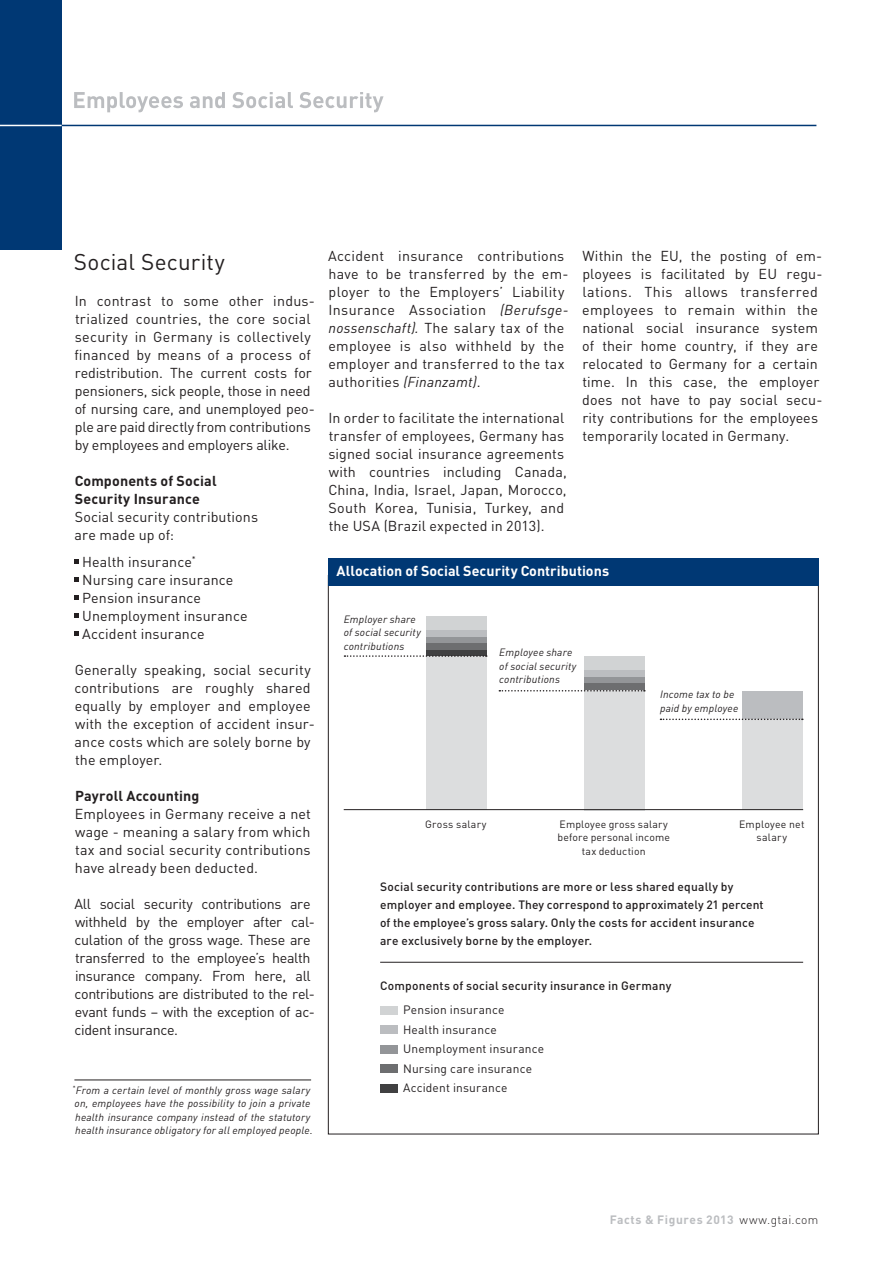
<style>
.page{position:relative;width:893px;height:1263px;background:#fff}
.page>*{position:absolute;margin:0;border:0;box-sizing:border-box;transform-origin:0 0}
.t1{font:22.5px "DIN";letter-spacing:.005em;color:#231f20}
.t2{font:14.25px/18px "DIN";letter-spacing:.005em;color:#231f20}
.t3{font:14.25px/18px "DIN";letter-spacing:-.02em;color:#231f20}
.t4{font:700 14.25px/18px "DIN";letter-spacing:.01em;color:#231f20}
.t5{font:700 14.25px "DIN";color:#fff}
.t6{font:500 12px/18px "DIN";letter-spacing:.015em;color:#231f20}
.t7{font:12px/19.5px "DIN";letter-spacing:.015em;color:#231f20}
.t8{font:700 12px "DIN";letter-spacing:.045em;color:#bbbdc0}
.t9{font:italic 10.5px/13.5px "DIN";letter-spacing:.02em;color:#231f20}
.t10{font:10.5px/13.5px "DIN";letter-spacing:.02em;color:#231f20;text-align:center}
.s1{font-style:italic}
.s2{font-weight:300;color:#231f20}
</style>
<div class="page">
<svg style="left:74px;top:560px;width:5px;height:4px"></svg>
<svg style="left:74px;top:578px;width:5px;height:4px"></svg>
<svg style="left:74px;top:596px;width:5px;height:4px"></svg>
<svg style="left:74px;top:614px;width:5px;height:4px"></svg>
<svg style="left:74px;top:632px;width:5px;height:4px"></svg>
<hr style="left:54px;top:125px;width:762px;height:1px;background:#003874">
<svg style="left:74px;top:92px;width:170px;height:20px"></svg>
<div style="left:0;top:0;width:62px;height:250px;background:#003874"></div>
<hr style="left:0;top:125px;width:62px;height:1px;background:#fff">
<div style="left:328px;top:558px;width:491px;height:27px;background:#003874"></div>
<div style="left:380px;top:1006px;width:17px;height:8px;background:#d1d3d4"></div>
<div style="left:380px;top:1025px;width:17px;height:9px;background:#bbbdc0"></div>
<div style="left:380px;top:1045px;width:17px;height:8px;background:#939598"></div>
<div style="left:380px;top:1064px;width:17px;height:9px;background:#6d6e70"></div>
<div style="left:380px;top:1084px;width:17px;height:8px;background:#404041"></div>
<div style="left:426px;top:655px;width:61px;height:155px;background:#dcddde"></div>
<div style="left:426px;top:617px;width:61px;height:13px;background:#d1d3d4"></div>
<div style="left:426px;top:630px;width:61px;height:8px;background:#bbbdc0"></div>
<div style="left:426px;top:638px;width:61px;height:6px;background:#939598"></div>
<div style="left:426px;top:644px;width:61px;height:6px;background:#6d6e70"></div>
<div style="left:426px;top:650px;width:61px;height:5px;background:#404041"></div>
<svg style="left:344px;top:655px;width:143px;height:2px"></svg>
<div style="left:742px;top:718px;width:61px;height:92px;background:#dcddde"></div>
<div style="left:584px;top:690px;width:61px;height:120px;background:#dcddde"></div>
<div style="left:584px;top:657px;width:61px;height:13px;background:#d1d3d4"></div>
<div style="left:584px;top:670px;width:61px;height:8px;background:#bbbdc0"></div>
<div style="left:584px;top:678px;width:61px;height:6px;background:#939598"></div>
<div style="left:584px;top:684px;width:61px;height:6px;background:#6d6e70"></div>
<svg style="left:499px;top:690px;width:146px;height:1px"></svg>
<hr style="left:344px;top:809px;width:459px;height:1px;background:#231f20">
<hr style="left:380px;top:962px;width:423px;height:1px;background:#231f20">
<hr style="left:74px;top:1080px;width:237px;height:1px;background:#231f20">
<div style="left:742px;top:691px;width:61px;height:27px;background:#bbbdc0"></div>
<svg style="left:660px;top:718px;width:143px;height:2px"></svg>
<h1 class="t1" style="left:74px;top:254px;width:153px">Social Security</h1>
<p class="t2" style="left:75px;top:294px;width:242px">In contrast to some other indus&shy;trialized countries, the core social security in Germany is collectively financed by means of a process of redistribution. The current costs for pensioners, sick people, those in need of nursing care, and unemployed peo&shy;ple are paid directly from contributions by employees and employers alike.</p>
<p class="t4" style="left:75px;top:474px;width:143px">Components of Social<br>Security Insurance</p>
<p class="t2" style="left:75px;top:510px;width:185px">Social security contributions are made up of:</p>
<p class="t2" style="left:82px;top:555px;width:167px">Health insurance<sup>*<br></sup>Nursing care insurance<br>Pension insurance<br>Unemployment insurance<br>Accident insurance</p>
<p class="t2" style="left:74px;top:663px;width:242px">Generally speaking, social security contributions are roughly shared equally by employer and employee with the exception of accident insur&shy;ance costs which are solely borne by the employer.</p>
<p class="t4" style="left:75px;top:789px;width:126px">Payroll Accounting</p>
<p class="t2" style="left:75px;top:807px;width:238px;text-align:justify">Employees in Germany receive a net wage - meaning a salary from which tax and social security contributions have already been deducted.</p>
<p class="t3" style="left:74px;top:897px;width:242px">All social security contributions are withheld by the employer after cal&shy;culation of the gross wage. These are transferred to the employee’s health insurance company. From here, all contributions are distributed to the rel&shy;evant funds – with the exception of ac&shy;cident insurance.</p>
<p class="t9" style="left:73px;top:1084px;width:241px"><sup>*</sup>From a certain level of monthly gross wage salary on, employees have the possibility to join a private health insurance company instead of the statutory health insurance obligatory for all employed people.</p>
<p class="t2" style="left:328px;top:248px;width:242px">Accident insurance contributions have to be transferred by the em&shy;ployer to the Employers’ Liability Insurance Association <span class="s1">(Berufsge&shy;nossenschaft).</span> The salary tax of the employee is also withheld by the employer and transferred to the tax authorities <span class="s1">(Finanzamt)</span>.</p>
<p class="t2" style="left:328px;top:411px;width:240px">In order to facilitate the international transfer of employees, Germany has signed social insurance agreements with countries including Canada, China, India, Israel, Japan, Morocco, South Korea, Tunisia, Turkey, and the USA (Brazil expected in 2013).</p>
<p class="t2" style="left:582px;top:249px;width:242px">Within the EU, the posting of em&shy;ployees is facilitated by EU regu&shy;lations. This allows transferred employees to remain within the national social insurance system of their home country, if they are relocated to Germany for a certain time. In this case, the employer does not have to pay social secu&shy;rity contributions for the employees temporarily located in Germany.</p>
<p class="t5" style="left:337px;top:566px;width:274px">Allocation of Social Security Contributions</p>
<p class="t9" style="left:344px;top:613px;width:79px">Employer share of social security contributions</p>
<p class="t9" style="left:499px;top:647px;width:79px">Employee share of social security contributions</p>
<p class="t9" style="left:660px;top:689px;width:80px">Income tax to be paid by employee</p>
<p class="t10" style="left:425px;top:818px;width:63px">Gross salary</p>
<p class="t10" style="left:557px;top:818px;width:114px">Employee gross salary before personal income tax deduction</p>
<p class="t10" style="left:739px;top:818px;width:67px">Employee net salary</p>
<p class="t6" style="left:380px;top:879px;width:385px">Social security contributions are more or less shared equally by employer and employee. They correspond to approximately 21 percent of the employee’s gross salary. Only the costs for accident insurance are exclusively borne by the employer.</p>
<p class="t6" style="left:380px;top:978px;width:293px">Components of social security insurance in Germany</p>
<p class="t7" style="left:403px;top:1002px;width:143px">Pension insurance<br>Health insurance<br>Unemployment insurance<br>Nursing care insurance<br>Accident insurance</p>
<p class="t8" style="left:610px;top:1215px;width:210px">Facts &amp; Figures 2013 <span class="s2">www.gtai.com</span></p>
</div>
